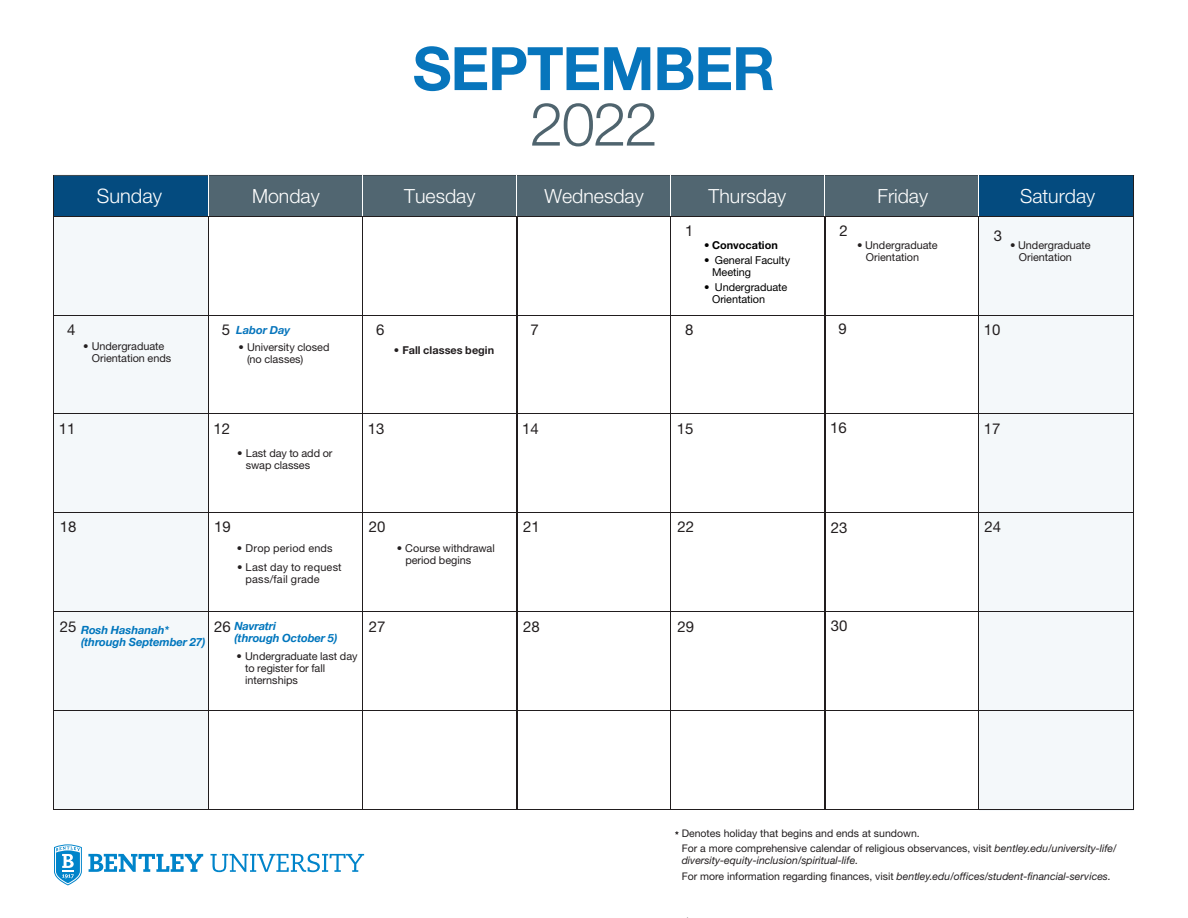
<style>
.page{position:relative;width:1188px;height:918px;background:#fff}
.page>*{position:absolute;margin:0;border:0;box-sizing:border-box;transform-origin:0 0}
.t1{font:700 60px "Helvetica Neue LT Std";letter-spacing:-.02em;color:#0775bc}
.t2{font:300 60px "Helvetica Neue LT Std";color:#4f646e}
.t3{font:300 19.95px "Helvetica Neue";color:#fff}
.t4{font:300 19.5px "Helvetica Neue";color:#fff}
.t5{font:15px "Helvetica Neue LT Std";color:#231f20}
.t6{font:italic 700 11.25px/12px "Helvetica Neue";letter-spacing:-.01em;color:#0076bd}
.t7{font:italic 700 11.25px "Helvetica Neue";letter-spacing:-.005em;color:#0775bc}
.t8{font:10.8px/12px "Helvetica Neue LT Std";letter-spacing:-.005em;color:#231f20}
.t9{font:10.8px/11.2px "Helvetica Neue LT Std";letter-spacing:-.005em;color:#000}
.t10{font:10.8px/12px "Helvetica Neue LT Std";letter-spacing:.015em;color:#231f20}
.t11{font:700 10.8px "Helvetica Neue LT Std";letter-spacing:.005em;color:#231f20}
.t12{font:10.8px "Helvetica Neue LT Std";letter-spacing:.02em;color:#231f20}
.t13{font:700 10.8px "Helvetica Neue LT Std";color:#000}
.t14{font:italic 10.5px/15.3px "Helvetica Neue LT Std";color:#231f20}
.t15{font:10.5px/15.3px "Helvetica Neue LT Std";color:#231f20}
.s1{font-weight:400}
.s2{font-style:italic}
.s3{font-style:normal}
</style>
<div class="page">
<hr style="left:1134px;top:175px;width:1px;height:634px;background:#211d1e">
<div style="left:54px;top:175px;width:1080px;height:41px;background:#516671"></div>
<div style="left:55px;top:217px;width:154px;height:593px;background:#f4f8fa"></div>
<div style="left:980px;top:217px;width:154px;height:593px;background:#f4f8fa"></div>
<div style="left:54px;top:176px;width:155px;height:40px;background:#044b7f"></div>
<div style="left:979px;top:175px;width:154px;height:41px;background:#044b7f"></div>
<hr style="left:54px;top:315px;width:1080px;height:1px;background:#211d1e">
<hr style="left:54px;top:414px;width:1080px;height:1px;background:#211d1e">
<hr style="left:54px;top:512px;width:1080px;height:1px;background:#211d1e">
<hr style="left:54px;top:611px;width:1080px;height:1px;background:#211d1e">
<hr style="left:54px;top:710px;width:1080px;height:1px;background:#211d1e">
<hr style="left:54px;top:175px;width:1080px;height:1px;background:#211d1e">
<hr style="left:54px;top:216px;width:1080px;height:1px;background:#211d1e">
<hr style="left:209px;top:216px;width:1px;height:594px;background:#211d1e">
<hr style="left:363px;top:216px;width:1px;height:594px;background:#211d1e">
<hr style="left:517px;top:216px;width:1px;height:594px;background:#211d1e">
<hr style="left:671px;top:216px;width:1px;height:594px;background:#211d1e">
<hr style="left:825px;top:217px;width:1px;height:593px;background:#211d1e">
<hr style="left:979px;top:216px;width:1px;height:594px;background:#211d1e">
<hr style="left:54px;top:175px;width:1px;height:635px;background:#211d1e">
<hr style="left:1133px;top:175px;width:1px;height:634px;background:#211d1e">
<hr style="left:54px;top:810px;width:1080px;height:1px;background:#211d1e">
<hr style="left:208px;top:175px;width:1px;height:41px;background:#fff">
<hr style="left:362px;top:175px;width:1px;height:41px;background:#fff">
<hr style="left:516px;top:175px;width:1px;height:41px;background:#fff">
<hr style="left:670px;top:175px;width:1px;height:41px;background:#fff">
<hr style="left:824px;top:175px;width:1px;height:41px;background:#fff">
<hr style="left:978px;top:175px;width:1px;height:41px;background:#fff">
<svg style="left:88px;top:854px;width:115px;height:18px"></svg>
<svg style="left:210px;top:854px;width:154px;height:18px"></svg>
<svg style="left:54px;top:844px;width:28px;height:41px"></svg>
<h1 class="t1" style="left:413px;top:32px;width:364px">SEPTEMBER</h1>
<h1 class="t2" style="left:530px;top:88px;width:130px">2022</h1>
<h2 class="t3" style="left:97px;top:180px;width:67px">Sunday</h2>
<h3 class="t4" style="left:252px;top:181px;width:69px">Monday</h3>
<h3 class="t4" style="left:404px;top:180px;width:73px">Tuesday</h3>
<h3 class="t4" style="left:545px;top:181px;width:101px">Wednesday</h3>
<h3 class="t4" style="left:709px;top:180px;width:79px">Thursday</h3>
<h3 class="t4" style="left:878px;top:180px;width:52px">Friday</h3>
<h3 class="t4" style="left:1020px;top:180px;width:77px">Saturday</h3>
<h3 class="t5" style="left:685px;top:222px;width:10px">1</h3>
<p class="t13" style="left:704px;top:239px;width:75px"><span class="s1">•</span> Convocation</p>
<p class="t9" style="left:712px;top:255px;width:79px;text-indent:-8px">• General Faculty<br>Meeting</p>
<p class="t9" style="left:712px;top:281px;width:77px;line-height:12px;text-indent:-8px">• Undergraduate<br>Orientation</p>
<h3 class="t5" style="left:839px;top:222px;width:10px">2</h3>
<h3 class="t5" style="left:994px;top:226px;width:10px">3</h3>
<p class="t8" style="left:866px;top:239px;width:73px;text-indent:-9px">• Undergraduate<br>Orientation</p>
<p class="t8" style="left:1019px;top:239px;width:73px;text-indent:-9px">• Undergraduate<br>Orientation</p>
<h3 class="t5" style="left:67px;top:321px;width:10px">4</h3>
<h3 class="t5" style="left:222px;top:321px;width:10px">5</h3>
<h3 class="t5" style="left:376px;top:321px;width:10px">6</h3>
<h3 class="t5" style="left:531px;top:321px;width:10px">7</h3>
<h3 class="t5" style="left:685px;top:321px;width:10px">8</h3>
<h3 class="t5" style="left:838px;top:320px;width:10px">9</h3>
<h3 class="t5" style="left:984px;top:321px;width:18px">10</h3>
<p class="t7" style="left:236px;top:321px;width:55px">Labor Day</p>
<p class="t8" style="left:247px;top:341px;width:84px;text-indent:-9px">• University closed (no classes)</p>
<p class="t11" style="left:394px;top:343px;width:102px"><span class="s1">•</span> Fall classes begin</p>
<p class="t8" style="left:92px;top:340px;width:81px;text-indent:-9px">• Undergraduate<br>Orientation ends</p>
<h3 class="t5" style="left:59px;top:420px;width:18px">11</h3>
<h3 class="t5" style="left:213px;top:420px;width:18px">12</h3>
<h3 class="t5" style="left:368px;top:420px;width:18px">13</h3>
<h3 class="t5" style="left:522px;top:420px;width:18px">14</h3>
<h3 class="t5" style="left:677px;top:420px;width:18px">15</h3>
<h3 class="t5" style="left:830px;top:418px;width:18px">16</h3>
<h3 class="t5" style="left:984px;top:420px;width:18px">17</h3>
<p class="t8" style="left:246px;top:447px;width:88px;text-indent:-9px">• Last day to add or swap classes</p>
<h3 class="t5" style="left:60px;top:518px;width:18px">18</h3>
<h3 class="t5" style="left:214px;top:518px;width:18px">19</h3>
<h3 class="t5" style="left:369px;top:518px;width:18px">20</h3>
<h3 class="t5" style="left:523px;top:518px;width:18px">21</h3>
<h3 class="t5" style="left:678px;top:518px;width:18px">22</h3>
<h3 class="t5" style="left:831px;top:519px;width:18px">23</h3>
<h3 class="t5" style="left:985px;top:518px;width:18px">24</h3>
<p class="t12" style="left:237px;top:542px;width:97px">• Drop period ends</p>
<p class="t10" style="left:246px;top:561px;width:98px;text-indent:-9px">• Last day to request pass/fail grade</p>
<p class="t8" style="left:405px;top:542px;width:91px;text-indent:-9px">• Course withdrawal period begins</p>
<h3 class="t5" style="left:60px;top:618px;width:18px">25</h3>
<h3 class="t5" style="left:214px;top:618px;width:18px">26</h3>
<h3 class="t5" style="left:369px;top:618px;width:18px">27</h3>
<h3 class="t5" style="left:523px;top:618px;width:18px">28</h3>
<h3 class="t5" style="left:678px;top:618px;width:18px">29</h3>
<h3 class="t5" style="left:831px;top:617px;width:18px">30</h3>
<p class="t6" style="left:234px;top:621px;width:104px">Navratri<br>(through October 5)</p>
<p class="t8" style="left:245px;top:650px;width:114px;text-indent:-9px">• Undergraduate last day to register for fall internships</p>
<p class="t6" style="left:81px;top:624px;width:126px">Rosh Hashanah* (through September 27)</p>
<p class="t15" style="left:682px;top:826px;width:437px;text-indent:-7px">* Denotes holiday that begins and ends at sundown.<br>For a more comprehensive calendar of religious observances, visit <span class="s2">bentley.edu/university-life/</span></p>
<p class="t14" style="left:682px;top:853px;width:431px">diversity-equity-inclusion/spiritual-life.<br><span class="s3">For more information regarding finances, visit</span> bentley.edu/offices/student-financial-services.</p>
</div>
